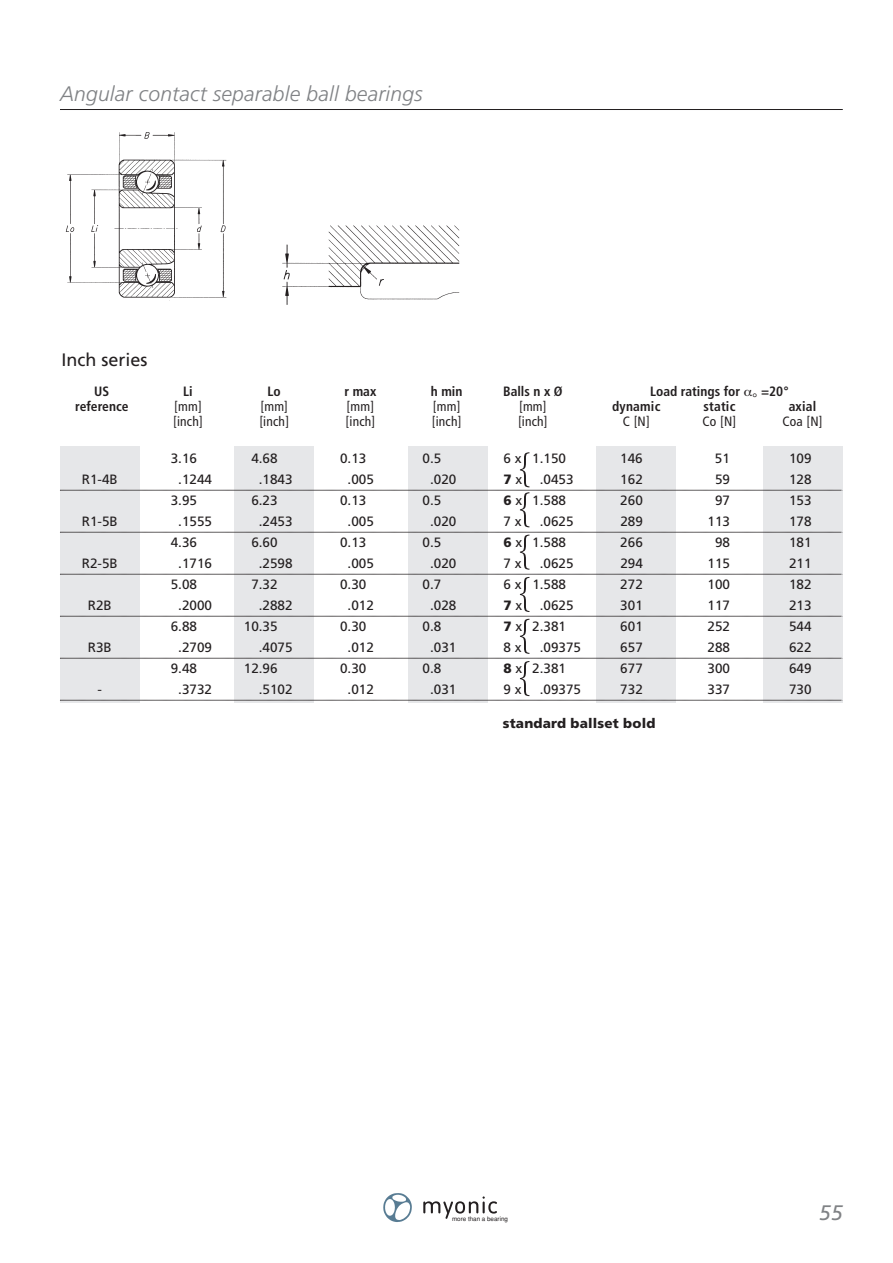
<style>
.page{position:relative;width:893px;height:1263px;background:#fff}
.page>*{position:absolute;margin:0;border:0;box-sizing:border-box;transform-origin:0 0}
.t1{font:italic 300 21px "Frutiger";letter-spacing:.01em;color:#808285}
.t2{font:italic 21px "Frutiger";color:#808285}
.t3{font:18px "Frutiger";color:#231f20}
.t4{font:13.5px "Frutiger";color:#231f20}
.t5{font:700 condensed 13.5px/15px "Frutiger";color:#231f20;text-align:center}
.t6{font:condensed 13.5px/15px "Frutiger";letter-spacing:.015em;color:#231f20}
.t7{font:900 13.5px "Frutiger";letter-spacing:.01em;color:#231f20}
.t8{font:6.3px "Helvetica";color:#231f20}
.s1{font-weight:400}
.s2{font-weight:900}
</style>
<div class="page">
<svg style="left:423px;top:1196px;width:74px;height:23px"></svg>
<img style="left:383px;top:1193px;width:29px;height:29px">
<div style="left:60px;top:446px;width:80px;height:257px;background:#e6e7e9"></div>
<div style="left:234px;top:446px;width:80px;height:257px;background:#e6e7e9"></div>
<div style="left:408px;top:446px;width:79px;height:257px;background:#e6e7e9"></div>
<div style="left:596px;top:446px;width:79px;height:257px;background:#e6e7e9"></div>
<div style="left:763px;top:446px;width:79px;height:257px;background:#e6e7e9"></div>
<img style="left:65px;top:132px;width:162px;height:169px">
<hr style="left:60px;top:109px;width:782px;height:1px;background:#231f20">
<svg style="left:60px;top:452px;width:783px;height:249px"></svg>
<img style="left:282px;top:225px;width:178px;height:80px">
<h1 class="t1" style="left:60px;top:85px;width:364px">Angular contact separable ball bearings</h1>
<h2 class="t3" style="left:61px;top:353px;width:88px">Inch series</h2>
<p class="t5" style="left:75px;top:385px;width:55px">US reference</p>
<p class="t5" style="left:183px;top:385px;width:11px">Li</p>
<p class="t6" style="left:173px;top:400px;width:31px">[mm] [inch]</p>
<p class="t5" style="left:267px;top:385px;width:15px">Lo</p>
<p class="t6" style="left:259px;top:400px;width:31px">[mm] [inch]</p>
<p class="t5" style="left:344px;top:385px;width:33px">r max</p>
<p class="t6" style="left:345px;top:400px;width:31px">[mm] [inch]</p>
<p class="t5" style="left:431px;top:385px;width:33px">h min</p>
<p class="t6" style="left:432px;top:400px;width:31px">[mm] [inch]</p>
<p class="t5" style="left:503px;top:385px;width:61px">Balls n x Ø</p>
<p class="t6" style="left:518px;top:400px;width:31px">[mm] [inch]</p>
<p class="t5" style="left:650px;top:385px;width:92px">Load ratings for</p>
<p class="t5" style="left:761px;top:385px;width:29px">=20°</p>
<p class="t5" style="left:612px;top:400px;width:50px">dynamic</p>
<p class="t6" style="left:622px;top:415px;width:29px">C [N]</p>
<p class="t5" style="left:788px;top:400px;width:29px">axial</p>
<p class="t6" style="left:782px;top:415px;width:42px">Coa [N]</p>
<p class="t5" style="left:703px;top:400px;width:34px">static</p>
<p class="t6" style="left:702px;top:415px;width:35px">Co [N]</p>
<p class="t4" style="left:171px;top:452px;width:28px">3.16</p>
<p class="t4" style="left:251px;top:452px;width:28px">4.68</p>
<p class="t4" style="left:340px;top:452px;width:28px">0.13</p>
<p class="t4" style="left:422px;top:452px;width:20px">0.5</p>
<p class="t4" style="left:503px;top:452px;width:64px">6 x 1.150</p>
<p class="t4" style="left:620px;top:452px;width:24px">146</p>
<p class="t4" style="left:715px;top:452px;width:17px">51</p>
<p class="t4" style="left:789px;top:452px;width:24px">109</p>
<p class="t4" style="left:82px;top:473px;width:37px">R1-4B</p>
<p class="t4" style="left:178px;top:473px;width:35px">.1244</p>
<p class="t4" style="left:259px;top:473px;width:35px">.1843</p>
<p class="t4" style="left:347px;top:473px;width:28px">.005</p>
<p class="t4" style="left:430px;top:473px;width:28px">.020</p>
<p class="t7" style="left:503px;top:473px;width:20px">7 <span class="s1">x</span></p>
<p class="t4" style="left:540px;top:473px;width:35px">.0453</p>
<p class="t4" style="left:620px;top:473px;width:24px">162</p>
<p class="t4" style="left:715px;top:473px;width:17px">59</p>
<p class="t4" style="left:789px;top:473px;width:24px">128</p>
<p class="t4" style="left:171px;top:494px;width:28px">3.95</p>
<p class="t4" style="left:251px;top:494px;width:28px">6.23</p>
<p class="t4" style="left:340px;top:494px;width:28px">0.13</p>
<p class="t4" style="left:422px;top:494px;width:20px">0.5</p>
<p class="t4" style="left:503px;top:494px;width:64px"><span class="s2">6</span> x 1.588</p>
<p class="t4" style="left:620px;top:494px;width:24px">260</p>
<p class="t4" style="left:715px;top:494px;width:17px">97</p>
<p class="t4" style="left:789px;top:494px;width:24px">153</p>
<p class="t4" style="left:82px;top:515px;width:37px">R1-5B</p>
<p class="t4" style="left:178px;top:515px;width:35px">.1555</p>
<p class="t4" style="left:259px;top:515px;width:35px">.2453</p>
<p class="t4" style="left:347px;top:515px;width:28px">.005</p>
<p class="t4" style="left:430px;top:515px;width:28px">.020</p>
<p class="t4" style="left:503px;top:515px;width:20px">7 x</p>
<p class="t4" style="left:540px;top:515px;width:35px">.0625</p>
<p class="t4" style="left:620px;top:515px;width:24px">289</p>
<p class="t4" style="left:707px;top:515px;width:24px">113</p>
<p class="t4" style="left:789px;top:515px;width:24px">178</p>
<p class="t4" style="left:171px;top:536px;width:28px">4.36</p>
<p class="t4" style="left:251px;top:536px;width:28px">6.60</p>
<p class="t4" style="left:340px;top:536px;width:28px">0.13</p>
<p class="t4" style="left:422px;top:536px;width:20px">0.5</p>
<p class="t4" style="left:503px;top:536px;width:64px"><span class="s2">6</span> x 1.588</p>
<p class="t4" style="left:620px;top:536px;width:24px">266</p>
<p class="t4" style="left:715px;top:536px;width:17px">98</p>
<p class="t4" style="left:789px;top:536px;width:24px">181</p>
<p class="t4" style="left:82px;top:557px;width:37px">R2-5B</p>
<p class="t4" style="left:178px;top:557px;width:35px">.1716</p>
<p class="t4" style="left:259px;top:557px;width:35px">.2598</p>
<p class="t4" style="left:347px;top:557px;width:28px">.005</p>
<p class="t4" style="left:430px;top:557px;width:28px">.020</p>
<p class="t4" style="left:503px;top:557px;width:20px">7 x</p>
<p class="t4" style="left:540px;top:557px;width:35px">.0625</p>
<p class="t4" style="left:620px;top:557px;width:24px">294</p>
<p class="t4" style="left:707px;top:557px;width:24px">115</p>
<p class="t4" style="left:789px;top:557px;width:24px">211</p>
<p class="t4" style="left:171px;top:578px;width:28px">5.08</p>
<p class="t4" style="left:251px;top:578px;width:28px">7.32</p>
<p class="t4" style="left:340px;top:578px;width:28px">0.30</p>
<p class="t4" style="left:422px;top:578px;width:20px">0.7</p>
<p class="t4" style="left:503px;top:578px;width:64px">6 x 1.588</p>
<p class="t4" style="left:620px;top:578px;width:24px">272</p>
<p class="t4" style="left:707px;top:578px;width:24px">100</p>
<p class="t4" style="left:789px;top:578px;width:24px">182</p>
<p class="t4" style="left:88px;top:599px;width:26px">R2B</p>
<p class="t4" style="left:178px;top:599px;width:35px">.2000</p>
<p class="t4" style="left:259px;top:599px;width:35px">.2882</p>
<p class="t4" style="left:347px;top:599px;width:28px">.012</p>
<p class="t4" style="left:430px;top:599px;width:28px">.028</p>
<p class="t7" style="left:503px;top:599px;width:20px">7 <span class="s1">x</span></p>
<p class="t4" style="left:540px;top:599px;width:35px">.0625</p>
<p class="t4" style="left:620px;top:599px;width:24px">301</p>
<p class="t4" style="left:707px;top:599px;width:24px">117</p>
<p class="t4" style="left:789px;top:599px;width:24px">213</p>
<p class="t4" style="left:171px;top:620px;width:28px">6.88</p>
<p class="t4" style="left:244px;top:620px;width:35px">10.35</p>
<p class="t4" style="left:340px;top:620px;width:28px">0.30</p>
<p class="t4" style="left:422px;top:620px;width:20px">0.8</p>
<p class="t4" style="left:503px;top:620px;width:64px"><span class="s2">7</span> x 2.381</p>
<p class="t4" style="left:620px;top:620px;width:24px">601</p>
<p class="t4" style="left:707px;top:620px;width:24px">252</p>
<p class="t4" style="left:789px;top:620px;width:24px">544</p>
<p class="t4" style="left:88px;top:641px;width:26px">R3B</p>
<p class="t4" style="left:178px;top:641px;width:35px">.2709</p>
<p class="t4" style="left:259px;top:641px;width:35px">.4075</p>
<p class="t4" style="left:347px;top:641px;width:28px">.012</p>
<p class="t4" style="left:430px;top:641px;width:28px">.031</p>
<p class="t4" style="left:503px;top:641px;width:20px">8 x</p>
<p class="t4" style="left:540px;top:641px;width:43px">.09375</p>
<p class="t4" style="left:620px;top:641px;width:24px">657</p>
<p class="t4" style="left:707px;top:641px;width:24px">288</p>
<p class="t4" style="left:789px;top:641px;width:24px">622</p>
<p class="t4" style="left:171px;top:662px;width:28px">9.48</p>
<p class="t4" style="left:244px;top:662px;width:35px">12.96</p>
<p class="t4" style="left:340px;top:662px;width:28px">0.30</p>
<p class="t4" style="left:422px;top:662px;width:20px">0.8</p>
<p class="t4" style="left:503px;top:662px;width:64px"><span class="s2">8</span> x 2.381</p>
<p class="t4" style="left:620px;top:662px;width:24px">677</p>
<p class="t4" style="left:707px;top:662px;width:24px">300</p>
<p class="t4" style="left:789px;top:662px;width:24px">649</p>
<p class="t4" style="left:97px;top:683px;width:6px">-</p>
<p class="t4" style="left:178px;top:683px;width:35px">.3732</p>
<p class="t4" style="left:259px;top:683px;width:35px">.5102</p>
<p class="t4" style="left:347px;top:683px;width:28px">.012</p>
<p class="t4" style="left:430px;top:683px;width:28px">.031</p>
<p class="t4" style="left:503px;top:683px;width:20px">9 x</p>
<p class="t4" style="left:540px;top:683px;width:43px">.09375</p>
<p class="t4" style="left:620px;top:683px;width:24px">732</p>
<p class="t4" style="left:707px;top:683px;width:24px">337</p>
<p class="t4" style="left:789px;top:683px;width:24px">730</p>
<p class="t7" style="left:503px;top:718px;width:154px">standard ballset bold</p>
<p class="t8" style="left:452px;top:1216px;width:57px">more than a bearing</p>
<h1 class="t2" style="left:819px;top:1204px;width:25px">55</h1>
</div>
